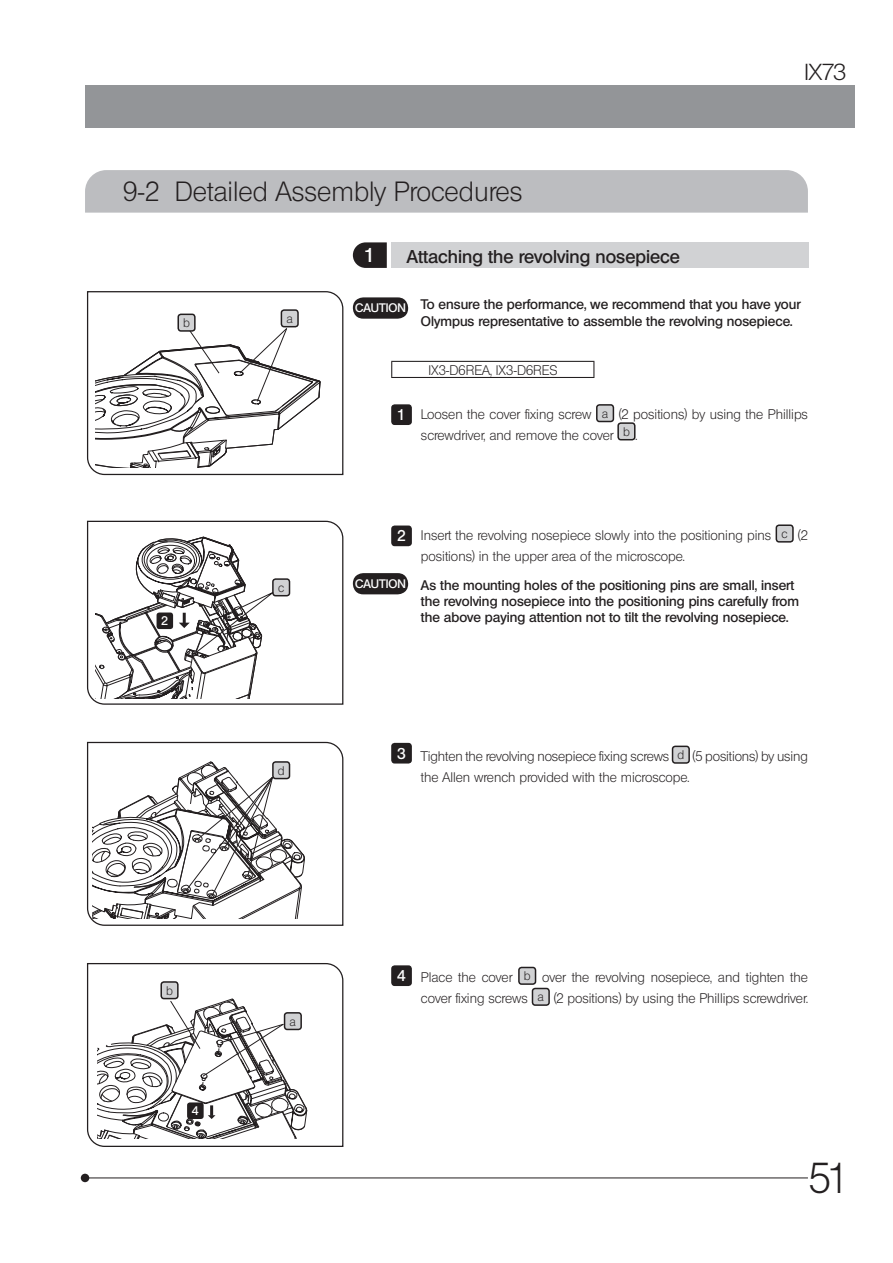
<style>
.page{position:relative;width:893px;height:1263px;background:#fff}
.page>*{position:absolute;margin:0;border:0;box-sizing:border-box;transform-origin:0 0}
.t1{font:42px "Olympus Leicht Normal";color:#231f20}
.t2{font:27px "Olympus Leicht Normal";color:#231f20}
.t3{font:22.5px "Olympus Leicht Normal";color:#231f20;scale:1.1 1}
.t4{font:19.5px "Olympus Leicht Halbfett";color:#fff}
.t5{font:18px "Olympus Leicht Halbfett";color:#231f20}
.t6{font:15.15px "Olympus Leicht Halbfett";color:#fff}
.t7{font:13.5px/21px "Olympus Leicht Normal";color:#231f20}
.t8{font:13.5px/16.2px "Olympus Leicht Halbfett";color:#231f20}
.t9{font:12.15px "Olympus Leicht Normal";color:#231f20}
.t10{font:12.15px "Olympus Leicht Halbfett";color:#fff}
.t11{font:12px "Olympus Leicht Halbfett";color:#fff}
.s1{font-size:12.15px}
</style>
<div class="page">
<div style="left:81px;top:1174px;width:8px;height:8px;background:#231f20;border-radius:50%"></div>
<hr style="left:85px;top:1177px;width:723px;height:1px;background:#231f20">
<div style="left:85px;top:85px;width:770px;height:43px;background:#939598"></div>
<svg style="left:87px;top:520px;width:257px;height:185px"></svg>
<hr style="left:391px;top:361px;width:203px;height:1px;background:#231f20">
<svg style="left:391px;top:362px;width:1px;height:15px"></svg>
<svg style="left:593px;top:362px;width:1px;height:15px"></svg>
<hr style="left:391px;top:377px;width:203px;height:1px;background:#231f20">
<div style="left:597px;top:405px;width:16px;height:16px;background:#d1d2d4;border-radius:3px"></div>
<div style="left:596px;top:404px;width:18px;height:18px;border:2px solid #231f20;border-radius:3px"></div>
<div style="left:618px;top:423px;width:17px;height:17px;background:#d1d2d4;border-radius:3px"></div>
<div style="left:617px;top:422px;width:18px;height:18px;border:2px solid #231f20;border-radius:3px"></div>
<div style="left:391px;top:404px;width:21px;height:21px;background:#231f20;border-radius:3px"></div>
<div style="left:776px;top:525px;width:17px;height:17px;background:#d1d2d4;border-radius:3px"></div>
<div style="left:776px;top:524px;width:18px;height:19px;border:2px solid #231f20;border-radius:3px"></div>
<div style="left:391px;top:525px;width:21px;height:21px;background:#231f20;border-radius:3px"></div>
<div style="left:353px;top:573px;width:55px;height:21px;background:#231f20;border-radius:11px"></div>
<div style="left:672px;top:746px;width:17px;height:17px;background:#d1d2d4;border-radius:3px"></div>
<div style="left:672px;top:746px;width:18px;height:18px;border:2px solid #231f20;border-radius:3px"></div>
<div style="left:391px;top:743px;width:21px;height:20px;background:#231f20;border-radius:3px"></div>
<div style="left:519px;top:967px;width:16px;height:17px;background:#d1d2d4;border-radius:3px"></div>
<div style="left:518px;top:967px;width:18px;height:18px;border:2px solid #231f20;border-radius:3px"></div>
<div style="left:532px;top:988px;width:17px;height:17px;background:#d1d2d4;border-radius:3px"></div>
<div style="left:532px;top:988px;width:18px;height:18px;border:2px solid #231f20;border-radius:3px"></div>
<div style="left:391px;top:965px;width:21px;height:21px;background:#231f20;border-radius:3px"></div>
<svg style="left:87px;top:291px;width:257px;height:185px"></svg>
<svg style="left:95px;top:327px;width:226px;height:141px"></svg>
<svg style="left:87px;top:741px;width:257px;height:185px"></svg>
<svg style="left:92px;top:762px;width:213px;height:160px"></svg>
<svg style="left:87px;top:963px;width:257px;height:184px"></svg>
<svg style="left:97px;top:998px;width:210px;height:140px"></svg>
<div style="left:281px;top:310px;width:17px;height:17px;background:#d1d2d4;border-radius:3px"></div>
<div style="left:281px;top:309px;width:18px;height:18px;border:2px solid #231f20;border-radius:3px"></div>
<div style="left:178px;top:314px;width:17px;height:17px;background:#d1d2d4;border-radius:3px"></div>
<div style="left:177px;top:314px;width:19px;height:18px;border:2px solid #231f20;border-radius:3px"></div>
<div style="left:272px;top:578px;width:18px;height:18px;border:2px solid #231f20;border-radius:3px"></div>
<div style="left:273px;top:762px;width:16px;height:16px;background:#d1d2d4;border-radius:3px"></div>
<div style="left:272px;top:761px;width:18px;height:18px;border:2px solid #231f20;border-radius:3px"></div>
<div style="left:285px;top:1013px;width:16px;height:16px;background:#d1d2d4;border-radius:3px"></div>
<div style="left:284px;top:1012px;width:18px;height:18px;border:2px solid #231f20;border-radius:3px"></div>
<div style="left:161px;top:982px;width:17px;height:16px;background:#d1d2d4;border-radius:3px"></div>
<div style="left:160px;top:981px;width:19px;height:18px;border:2px solid #231f20;border-radius:3px"></div>
<div style="left:353px;top:297px;width:55px;height:22px;background:#231f20;border-radius:11px"></div>
<div style="left:391px;top:242px;width:417px;height:26px;background:#d1d2d4"></div>
<svg style="left:353px;top:242px;width:34px;height:26px"></svg>
<div style="left:85px;top:170px;width:723px;height:43px;background:#bcbdc0"></div>
<svg style="left:96px;top:532px;width:192px;height:167px"></svg>
<div style="left:157px;top:612px;width:16px;height:17px;background:#231f20;border-radius:3px"></div>
<div style="left:187px;top:1102px;width:17px;height:17px;background:#231f20;border-radius:3px"></div>
<h2 class="t2" style="left:123px;top:176px;width:401px">9-2 Detailed Assembly Procedures</h2>
<h3 class="t4" style="left:364px;top:244px;width:13px">1</h3>
<h3 class="t5" style="left:407px;top:245px;width:275px">Attaching the revolving nosepiece</h3>
<h3 class="t3" style="left:804px;top:59px;width:40px">IX73</h3>
<p class="t9" style="left:183px;top:316px;width:8px">b</p>
<p class="t10" style="left:161px;top:614px;width:8px">2</p>
<p class="t9" style="left:166px;top:983px;width:8px">b</p>
<p class="t10" style="left:192px;top:1104px;width:8px">4</p>
<p class="t9" style="left:286px;top:311px;width:8px">a</p>
<p class="t9" style="left:278px;top:580px;width:8px">c</p>
<p class="t9" style="left:278px;top:763px;width:8px">d</p>
<p class="t11" style="left:355px;top:301px;width:52px">CAUTION</p>
<p class="t6" style="left:397px;top:406px;width:10px">1</p>
<p class="t8" style="left:421px;top:296px;width:381px">To ensure the performance, we recommend that you have your<br>Olympus representative to assemble the revolving nosepiece.</p>
<p class="t7" style="left:428px;top:360px;width:130px">IX3-D6REA, IX3-D6RES</p>
<p class="t7" style="left:421px;top:404px;width:388px">Loosen the cover fixing screw <span class="s1">a</span> (2 positions) by using the Phillips screwdriver, and remove the cover <sup>b</sup> .</p>
<p class="t6" style="left:397px;top:527px;width:10px">2</p>
<p class="t11" style="left:355px;top:577px;width:52px">CAUTION</p>
<p class="t7" style="left:421px;top:524px;width:388px">Insert the revolving nosepiece slowly into the positioning pins <span class="s1">c</span> (2 positions) in the upper area of the microscope.</p>
<p class="t8" style="left:421px;top:577px;width:380px">As the mounting holes of the positioning pins are small, insert the revolving nosepiece into the positioning pins carefully from the above paying attention not to tilt the revolving nosepiece.</p>
<p class="t6" style="left:397px;top:744px;width:10px">3</p>
<p class="t7" style="left:421px;top:746px;width:389px">Tighten the revolving nosepiece fixing screws <span class="s1">d</span> (5 positions) by using the Allen wrench provided with the microscope.</p>
<p class="t9" style="left:290px;top:1014px;width:8px">a</p>
<p class="t6" style="left:397px;top:967px;width:10px">4</p>
<p class="t7" style="left:421px;top:967px;width:388px">Place the cover <span class="s1">b</span> over the revolving nosepiece, and tighten the cover fixing screws <span class="s1">a</span> (2 positions) by using the Phillips screwdriver.</p>
<h1 class="t1" style="left:809px;top:1153px;width:42px">51</h1>
</div>
